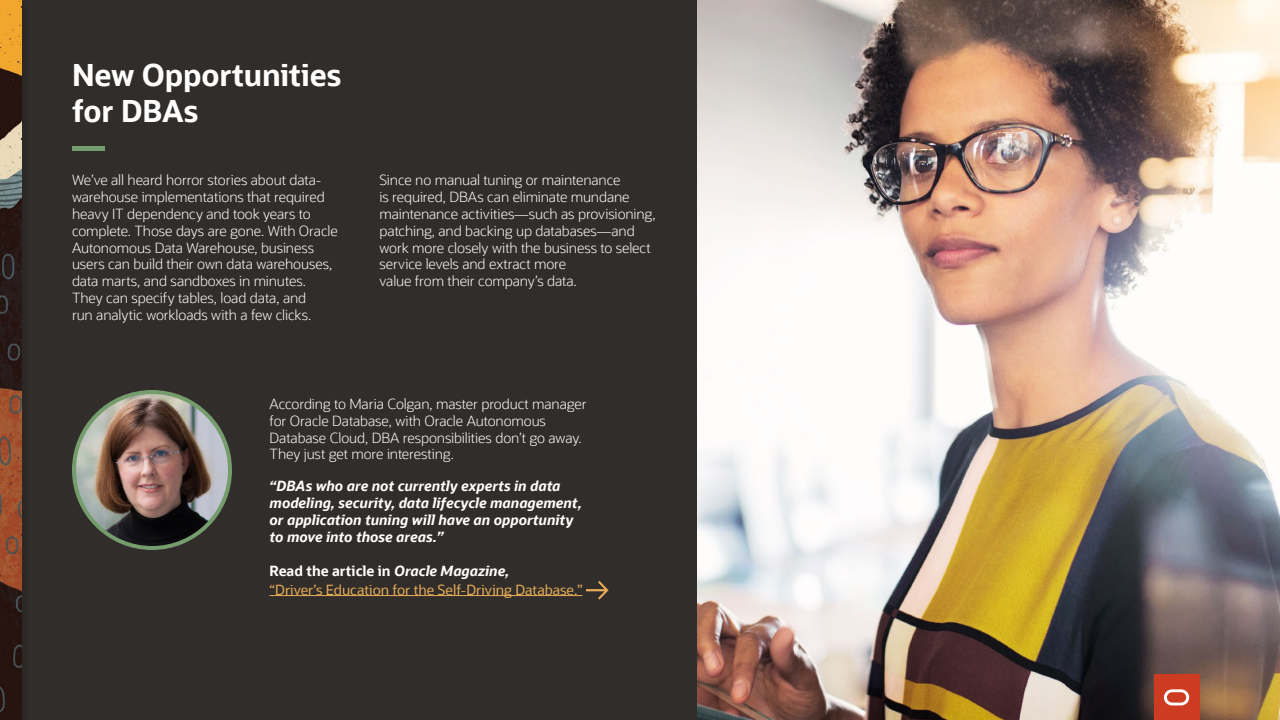
<style>
.page{position:relative;width:1280px;height:720px;background:#fff}
.page>*{position:absolute;margin:0;border:0;box-sizing:border-box;transform-origin:0 0}
.t1{font:700 30px/36px "Oracle Sans";letter-spacing:-.005em;color:#fff}
.t2{font:300 14px/16.8px "Oracle Sans";letter-spacing:-.01em;color:#fff}
.t3{font:italic 700 14px/16.8px "Oracle Sans";letter-spacing:-.005em;color:#fff}
.t4{font:14px "Oracle Sans";letter-spacing:-.005em;color:#e6ac58}
.t5{font:700 14px "Oracle Sans";color:#fff}
.s1{font-style:italic}
</style>
<div class="page">
<div style="left:0;top:0;width:698px;height:720px;background:#312d2a"></div>
<img style="left:0;top:0;width:22px;height:720px">
<img style="left:698px;top:0;width:582px;height:720px">
<div style="left:1154px;top:675px;width:45px;height:45px;background:#cd3b21"></div>
<svg style="left:1164px;top:689px;width:25px;height:16px"></svg>
<hr style="left:270px;top:595px;width:313px;height:1px;background:#e6ac58">
<div style="left:72px;top:146px;width:32px;height:5px;background:#759c6c"></div>
<img style="left:74px;top:392px;width:156px;height:156px;border-radius:78px">
<div style="left:72px;top:390px;width:160px;height:160px;border:4px solid #759c6c;border-radius:50%"></div>
<svg style="left:586px;top:581px;width:23px;height:19px"></svg>
<p class="t1" style="left:72px;top:57px;width:271px">New Opportunities for DBAs</p>
<p class="t2" style="left:72px;top:172px;width:267px">We’ve all heard horror stories about data&shy;warehouse implementations that required heavy IT dependency and took years to complete. Those days are gone. With Oracle Autonomous Data Warehouse, business users can build their own data warehouses, data marts, and sandboxes in minutes.<br>They can specify tables, load data, and<br>run analytic workloads with a few clicks.</p>
<p class="t2" style="left:379px;top:172px;width:278px">Since no manual tuning or maintenance<br>is required, DBAs can eliminate mundane maintenance activities—such as provisioning, patching, and backing up databases—and work more closely with the business to select service levels and extract more<br>value from their company’s data.</p>
<p class="t2" style="left:270px;top:396px;width:319px">According to Maria Colgan, master product manager for Oracle Database, with Oracle Autonomous Database Cloud, DBA responsibilities don’t go away.<br>They just get more interesting.</p>
<p class="t3" style="left:270px;top:478px;width:314px">“DBAs who are not currently experts in data modeling, security, data lifecycle management, or application tuning will have an opportunity to move into those areas.”</p>
<h3 class="t5" style="left:270px;top:562px;width:241px">Read the article in <span class="s1">Oracle Magazine,</span></h3>
<p class="t4" style="left:270px;top:581px;width:314px">“Driver’s Education for the Self-Driving Database.”</p>
</div>
